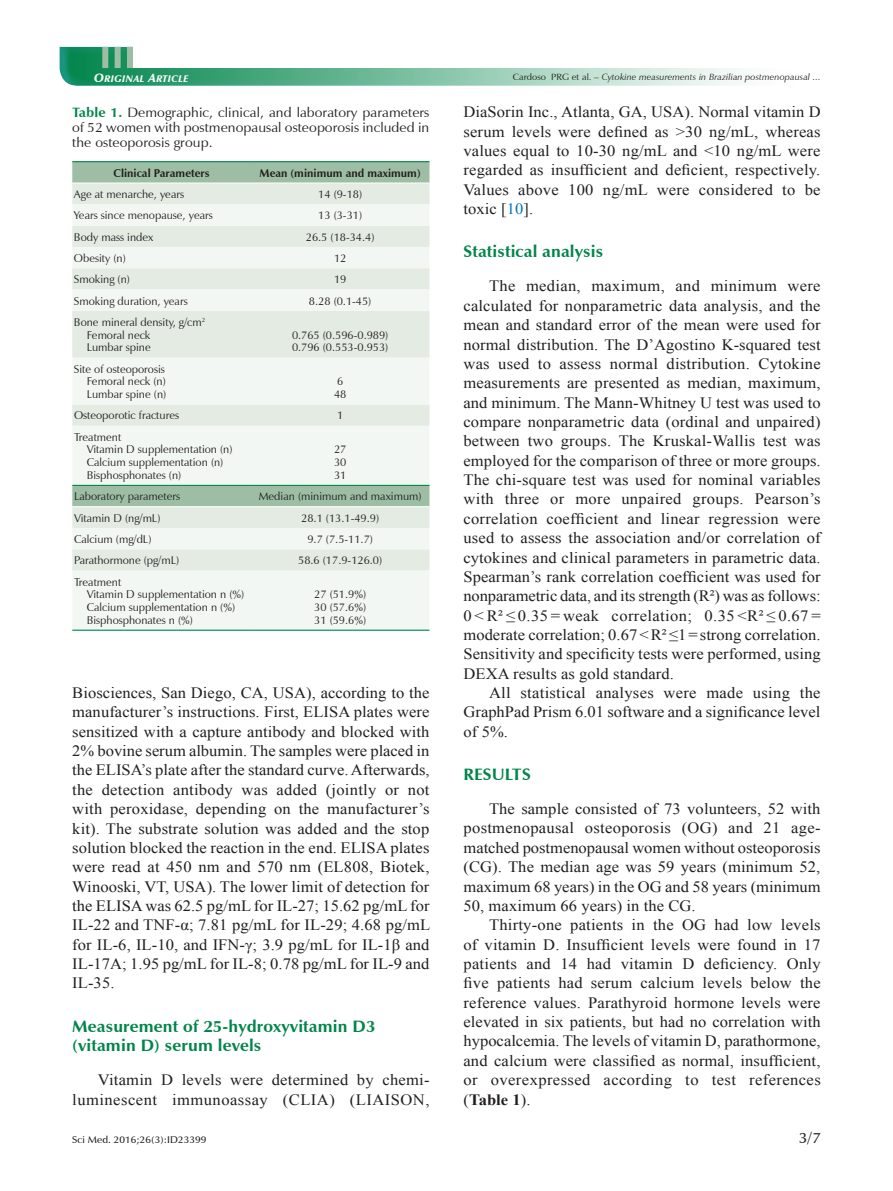
<style>
.page{position:relative;width:893px;height:1191px;background:#fff}
.page>*{position:absolute;margin:0;border:0;box-sizing:border-box;transform-origin:0 0}
.t1{font:700 16.5px/19.4px "Zapf Humanist 601 BT";letter-spacing:.005em;color:#00854a;scale:1.05 1}
.t2{font:15.75px/19.4px "Times New Roman";letter-spacing:.005em;color:#231f20;text-align:justify;scale:1.05 1}
.t3{font:15.75px/19.4px "Times New Roman";letter-spacing:.03em;color:#231f20;text-align:right;scale:1.05 1}
.t4{font:600 15px "Zapf Humanist 601 BT";color:#231f20;scale:1.05 1}
.t5{font:13.5px/15px "Zapf Humanist 601 BT";letter-spacing:.005em;color:#231f20;text-align:justify;scale:1.05 1}
.t6{font:11.25px/12.8px "Zapf Humanist 601 BT";color:#231f20}
.t7{font:700 11.25px "Zapf Humanist 601 BT";color:#231f20}
.t8{font:600 9.75px "Zapf Humanist 601 BT";letter-spacing:.005em;color:#231f20;scale:1.05 1}
.t9{font:9.6px "Zapf Humanist 601 BT Ultra Italic SC800";letter-spacing:.045em;color:#fff}
.t10{font:italic 9px "Zapf Humanist 601 BT";letter-spacing:.005em;color:#231f20;scale:1.05 1}
.s1{font-size:12px}
.s2{font-style:normal}
.s3{font-weight:700;color:#00854a}
.s4{color:#0072bc}
.s5{font-weight:700}
</style>
<div class="page">
<div style="left:70px;top:46px;width:750px;height:41px;background:#229b8f;opacity:.75"></div>
<div style="left:58px;top:46px;width:632px;height:41px;background:#229b8f;opacity:.75"></div>
<div style="left:102px;top:47px;width:6px;height:21px;background:#9dbea4"></div>
<div style="left:115px;top:47px;width:6px;height:21px;background:#9dbea4"></div>
<div style="left:127px;top:47px;width:6px;height:21px;background:#9dbea4"></div>
<div style="left:133px;top:45px;width:690px;height:23px;background:#fff"></div>
<svg style="left:72px;top:162px;width:357px;height:21px;background:#9dbea5"></svg>
<div style="left:72px;top:184px;width:357px;height:20px;background:#e3ebe3"></div>
<svg style="left:72px;top:204px;width:357px;height:425px;fill:#f3f7f4"></svg>
<hr style="left:72px;top:161px;width:179px;height:1px;background:#00854a">
<hr style="left:251px;top:161px;width:178px;height:1px;background:#00854a">
<hr style="left:72px;top:629px;width:179px;height:2px;background:#00854a">
<hr style="left:251px;top:629px;width:178px;height:2px;background:#00854a">
<hr style="left:72px;top:506px;width:179px;height:1px;background:#fff">
<hr style="left:251px;top:506px;width:178px;height:1px;background:#fff">
<hr style="left:72px;top:485px;width:179px;height:1px;background:#00854a">
<hr style="left:251px;top:485px;width:178px;height:1px;background:#00854a">
<p class="t9" style="left:94px;top:73px;width:96px"><span class="s1">O</span>RIGINAL <span class="s1">A</span>RTICLE</p>
<p class="t10" style="left:513px;top:71px;width:295px"><span class="s2">Cardoso PRG et al. –</span> Cytokine measurements in Brazilian postmenopausal ...</p>
<p class="t5" style="left:72px;top:104px;width:342px"><span class="s3">Table 1.</span> Demographic, clinical, and laboratory parameters of 52 women with postmenopausal osteoporosis included in the osteoporosis group.</p>
<p class="t7" style="left:114px;top:166px;width:98px">Clinical Parameters</p>
<p class="t7" style="left:260px;top:166px;width:163px">Mean (minimum and maximum)</p>
<p class="t6" style="left:74px;top:188px;width:112px">Age at menarche, years</p>
<p class="t6" style="left:318px;top:188px;width:45px">14 (9-18)</p>
<p class="t6" style="left:74px;top:209px;width:140px">Years since menopause, years</p>
<p class="t6" style="left:318px;top:209px;width:45px">13 (3-31)</p>
<p class="t6" style="left:74px;top:230px;width:81px">Body mass index</p>
<p class="t6" style="left:306px;top:230px;width:70px">26.5 (18-34.4)</p>
<p class="t6" style="left:74px;top:252px;width:53px">Obesity (n)</p>
<p class="t6" style="left:334px;top:252px;width:14px">12</p>
<p class="t6" style="left:74px;top:273px;width:57px">Smoking (n)</p>
<p class="t6" style="left:334px;top:273px;width:14px">19</p>
<p class="t6" style="left:74px;top:294px;width:115px">Smoking duration, years</p>
<p class="t6" style="left:309px;top:294px;width:64px">8.28 (0.1-45)</p>
<p class="t6" style="left:87px;top:315px;width:120px;text-indent:-13px">Bone mineral density, g/cm<sup>2<br></sup>Femoral neck<br>Lumbar spine</p>
<p class="t6" style="left:292px;top:328px;width:98px">0.765 (0.596-0.989)<br>0.796 (0.553-0.953)</p>
<p class="t6" style="left:87px;top:362px;width:81px;text-align:justify;text-indent:-13px">Site of osteoporosis Femoral neck (n)<br>Lumbar spine (n)</p>
<p class="t6" style="left:334px;top:375px;width:14px">6<br>48</p>
<p class="t6" style="left:74px;top:409px;width:107px">Osteoporotic fractures</p>
<p class="t6" style="left:337px;top:409px;width:8px">1</p>
<p class="t6" style="left:87px;top:430px;width:147px;text-indent:-13px">Treatment<br>Vitamin D supplementation (n)<br>Calcium supplementation (n)<br>Bisphosphonates (n)</p>
<p class="t6" style="left:334px;top:443px;width:14px;text-align:justify">27<br>30<br>31</p>
<p class="t6" style="left:74px;top:490px;width:108px">Laboratory parameters</p>
<p class="t6" style="left:259px;top:490px;width:164px">Median (minimum and maximum)</p>
<p class="t6" style="left:74px;top:511px;width:88px">Vitamin D (ng/mL)</p>
<p class="t6" style="left:301px;top:511px;width:79px">28.1 (13.1-49.9)</p>
<p class="t6" style="left:74px;top:532px;width:79px">Calcium (mg/dL)</p>
<p class="t6" style="left:307px;top:532px;width:67px">9.7 (7.5-11.7)</p>
<p class="t6" style="left:74px;top:554px;width:107px">Parathormone (pg/mL)</p>
<p class="t6" style="left:298px;top:554px;width:86px">58.6 (17.9-126.0)</p>
<p class="t6" style="left:87px;top:575px;width:159px;text-indent:-13px">Treatment<br>Vitamin D supplementation n (%)<br>Calcium supplementation n (%)<br>Bisphosphonates n (%)</p>
<p class="t6" style="left:314px;top:588px;width:53px;text-align:justify">27 (51.9%)<br>30 (57.6%)<br>31 (59.6%)</p>
<p class="t2" style="left:72px;top:683px;width:342px">Biosciences, San Diego, CA, USA), according to the manufacturer’s instructions. First, ELISA plates were sensitized with a capture antibody and blocked with 2% bovine serum albumin. The samples were placed in the ELISA’s plate after the standard curve. Afterwards, the detection antibody was added (jointly or not with peroxidase, depending on the manufacturer’s kit). The substrate solution was added and the stop solution blocked the reaction in the end. ELISA plates were read at 450 nm and 570 nm (EL808, Biotek, Winooski, VT, USA). The lower limit of detection for the ELISA was 62.5 pg/mL for IL-27; 15.62 pg/mL for IL-22 and TNF-α; 7.81 pg/mL for IL-29; 4.68 pg/mL for IL-6, IL-10, and IFN-γ; 3.9 pg/mL for IL-1β and IL-17A; 1.95 pg/mL for IL-8; 0.78 pg/mL for IL-9 and IL-35.</p>
<p class="t1" style="left:72px;top:1016px;width:290px">Measurement of 25-hydroxyvitamin D3 (vitamin D) serum levels</p>
<p class="t3" style="left:72px;top:1070px;width:342px">Vitamin D levels were determined by chemi&shy;luminescent immunoassay (CLIA) (LIAISON,</p>
<p class="t2" style="left:463px;top:102px;width:342px">DiaSorin Inc., Atlanta, GA, USA). Normal vitamin D serum levels were defined as &gt;30 ng/mL, whereas values equal to 10-30 ng/mL and &lt;10 ng/mL were regarded as insufficient and deficient, respectively.<br>Values above 100 ng/mL were considered to be toxic [<span class="s4">10</span>].</p>
<p class="t1" style="left:463px;top:242px;width:135px">Statistical analysis</p>
<p class="t2" style="left:463px;top:276px;width:342px;text-indent:26px">The median, maximum, and minimum were calculated for nonparametric data analysis, and the mean and standard error of the mean were used for normal distribution. The D’Agostino K-squared test was used to assess normal distribution. Cytokine measurements are presented as median, maximum, and minimum. The Mann-Whitney U test was used to compare nonparametric data (ordinal and unpaired) between two groups. The Kruskal-Wallis test was employed for the comparison of three or more groups.<br>The chi-square test was used for nominal variables with three or more unpaired groups. Pearson’s correlation coefficient and linear regression were used to assess the association and/or correlation of cytokines and clinical parameters in parametric data.<br>Spearman’s rank correlation coefficient was used for nonparametric data, and its strength (R²) was as follows:<br>0 &lt; R² ≤ 0.35 = weak correlation; 0.35 &lt;R² ≤ 0.67 = moderate correlation; 0.67&lt;R²≤1=strong correlation.<br>Sensitivity and specificity tests were performed, using DEXA results as gold standard.</p>
<p class="t2" style="left:463px;top:683px;width:342px;text-indent:26px">All statistical analyses were made using the GraphPad Prism 6.01 software and a significance level of 5%.</p>
<p class="t1" style="left:463px;top:764px;width:66px">RESULTS</p>
<p class="t2" style="left:463px;top:799px;width:342px;text-indent:26px">The sample consisted of 73 volunteers, 52 with postmenopausal osteoporosis (OG) and 21 age&shy;matched postmenopausal women without osteoporosis (CG). The median age was 59 years (minimum 52, maximum 68 years) in the OG and 58 years (minimum 50, maximum 66 years) in the CG.</p>
<p class="t2" style="left:463px;top:915px;width:342px;text-indent:26px">Thirty-one patients in the OG had low levels of vitamin D. Insufficient levels were found in 17 patients and 14 had vitamin D deficiency. Only five patients had serum calcium levels below the reference values. Parathyroid hormone levels were elevated in six patients, but had no correlation with hypocalcemia. The levels of vitamin D, parathormone, and calcium were classified as normal, insufficient, or overexpressed according to test references (<span class="s5">Table 1</span>).</p>
<p class="t8" style="left:72px;top:1133px;width:129px">Sci Med. 2016;26(3):ID23399</p>
<p class="t4" style="left:799px;top:1128px;width:22px">3/7</p>
</div>
